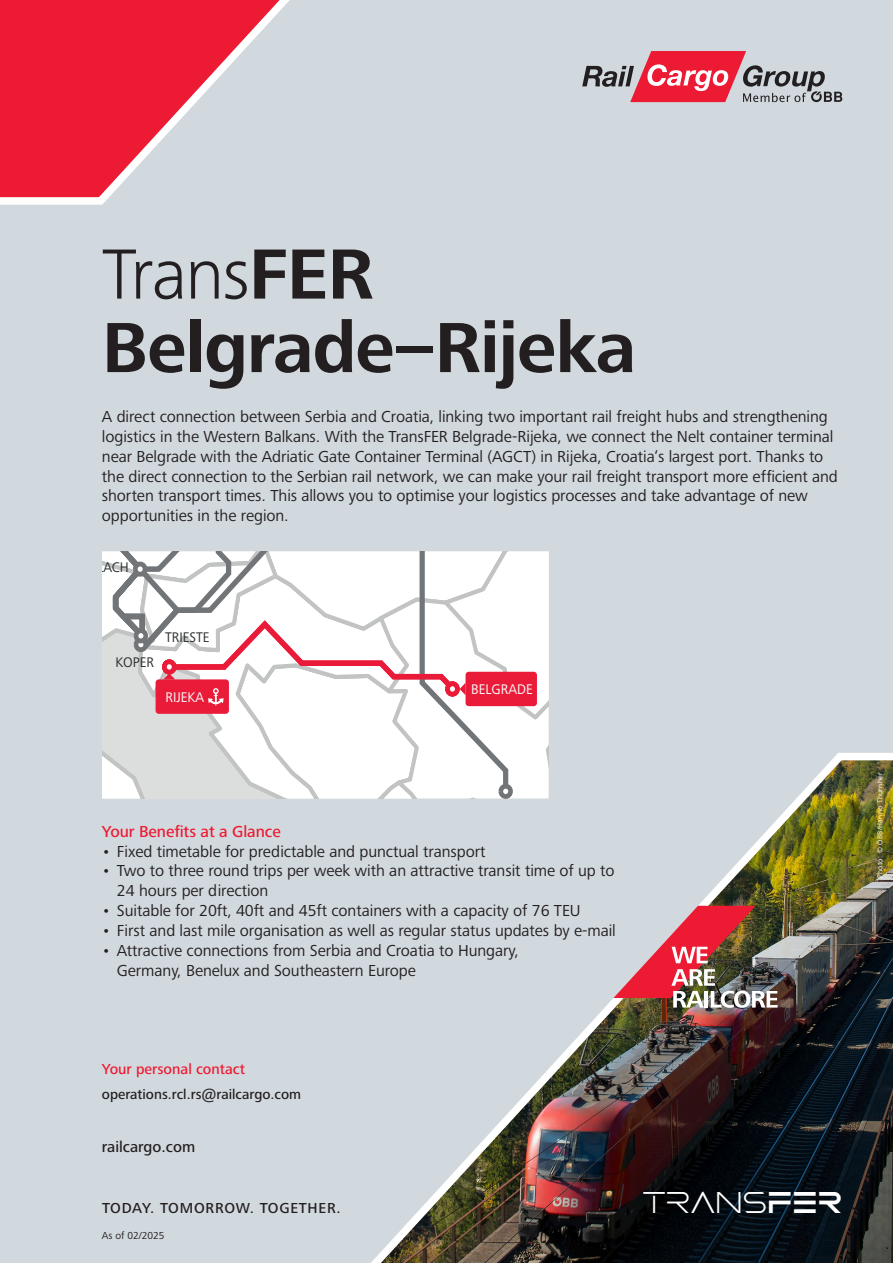
<style>
.page{position:relative;width:893px;height:1263px;background:#d2d9de}
.page>*{position:absolute;margin:0;border:0;box-sizing:border-box;transform-origin:0 0}
.t1{font:700 73.5px "Frutiger Next Pro";letter-spacing:-.015em;color:#231f20}
.t2{font:300 73.5px "Frutiger Next Pro";letter-spacing:-.025em;color:#231f20}
.t3{font:30px "RC Type";letter-spacing:.005em;color:#fff}
.Absatzformat_1{font:16.5px/19.8px "Frutiger Next Pro";letter-spacing:-.005em;color:#231f20}
.t4{font:500 16.5px "Frutiger Next Pro";letter-spacing:-.005em;color:#ed1a33}
.t5{font:500 15.75px "Frutiger Next Pro";color:#231f20}
.t6{font:500 15px "Frutiger Next Pro";letter-spacing:.05em;color:#231f20}
.t7{font:500 15px "Frutiger Next Pro";color:#ed1a33}
.t8{font:14.4px "Frutiger Next Pro";color:#2a2d2e;scale:.95 1}
.t9{font:14.4px "Frutiger Next Pro";color:#fff;scale:.95 1}
.t10{font:500 14.25px "Frutiger Next Pro";color:#231f20}
.t11{font:10.5px "Frutiger Next Pro";color:#231f20}
.t12{font:7.5px "Frutiger Next Pro";letter-spacing:.04em;color:#fff}
.s1{font-weight:700}
</style>
<div class="page">
<img style="left:361px;top:753px;width:532px;height:510px">
<img style="left:613px;top:906px;width:165px;height:102px">
<svg style="left:582px;top:51px;width:260px;height:51px"></svg>
<svg style="left:0;top:0;width:290px;height:205px"></svg>
<svg style="left:102px;top:552px;width:447px;height:246px;background:#efe2e4"></svg>
<p class="t2" style="left:102px;top:232px;width:273px">Trans<span class="s1">FER</span></p>
<p class="t1" style="left:102px;top:306px;width:536px">Belgrade–Rijeka</p>
<p class="Absatzformat_1" style="left:102px;top:407px;width:727px">A direct connection between Serbia and Croatia, linking two important rail freight hubs and strengthening</p>
<p class="Absatzformat_1" style="left:102px;top:427px;width:733px">logistics in the Western Balkans. With the TransFER Belgrade-Rijeka, we connect the Nelt container terminal</p>
<p class="Absatzformat_1" style="left:102px;top:446px;width:723px">near Belgrade with the Adriatic Gate Container Terminal (AGCT) in Rijeka, Croatia‘s largest port. Thanks to</p>
<p class="Absatzformat_1" style="left:102px;top:466px;width:737px">the direct connection to the Serbian rail network, we can make your rail freight transport more efficient and shorten transport times. This allows you to optimise your logistics processes and take advantage of new opportunities in the region.</p>
<p class="t8" style="left:466px;top:428px;width:46px">DOBRA</p>
<p class="t8" style="left:80px;top:559px;width:53px">VILLACH</p>
<p class="t8" style="left:116px;top:654px;width:42px">KOPER</p>
<p class="t8" style="left:165px;top:629px;width:48px">TRIESTE</p>
<p class="t9" style="left:165px;top:689px;width:42px">RIJEKA</p>
<p class="t9" style="left:471px;top:681px;width:66px">BELGRADE</p>
<p class="t4" style="left:102px;top:822px;width:180px">Your Benefits at a Glance</p>
<p class="Absatzformat_1" style="left:102px;top:841px;width:385px">• Fixed timetable for predictable and punctual transport</p>
<p class="Absatzformat_1" style="left:102px;top:861px;width:514px">• Two to three round trips per week with an attractive transit time of up to</p>
<p class="Absatzformat_1" style="left:117px;top:881px;width:153px">24 hours per direction</p>
<p class="Absatzformat_1" style="left:102px;top:901px;width:480px">• Suitable for 20ft, 40ft and 45ft containers with a capacity of 76 TEU</p>
<p class="Absatzformat_1" style="left:102px;top:920px;width:515px">• First and last mile organisation as well as regular status updates by e-mail</p>
<p class="Absatzformat_1" style="left:102px;top:940px;width:418px">• Attractive connections from Serbia and Croatia to Hungary,</p>
<p class="Absatzformat_1" style="left:117px;top:960px;width:300px">Germany, Benelux and Southeastern Europe</p>
<p class="t7" style="left:102px;top:1060px;width:145px">Your personal contact</p>
<p class="t10" style="left:102px;top:1086px;width:201px">operations.rcl.rs@railcargo.com</p>
<p class="t5" style="left:102px;top:1137px;width:95px">railcargo.com</p>
<p class="t6" style="left:102px;top:1199px;width:240px">TODAY. TOMORROW. TOGETHER.</p>
<p class="t11" style="left:102px;top:1229px;width:64px">As of 02/2025</p>
<p class="t3" style="left:643px;top:1187px;width:201px">TRANS<span class="s1">FER</span></p>
<p class="t12" style="left:876px;top:878px;width:107px;rotate:-90deg">Photo: © ÖBB/Hanno Thurnher</p>
</div>
